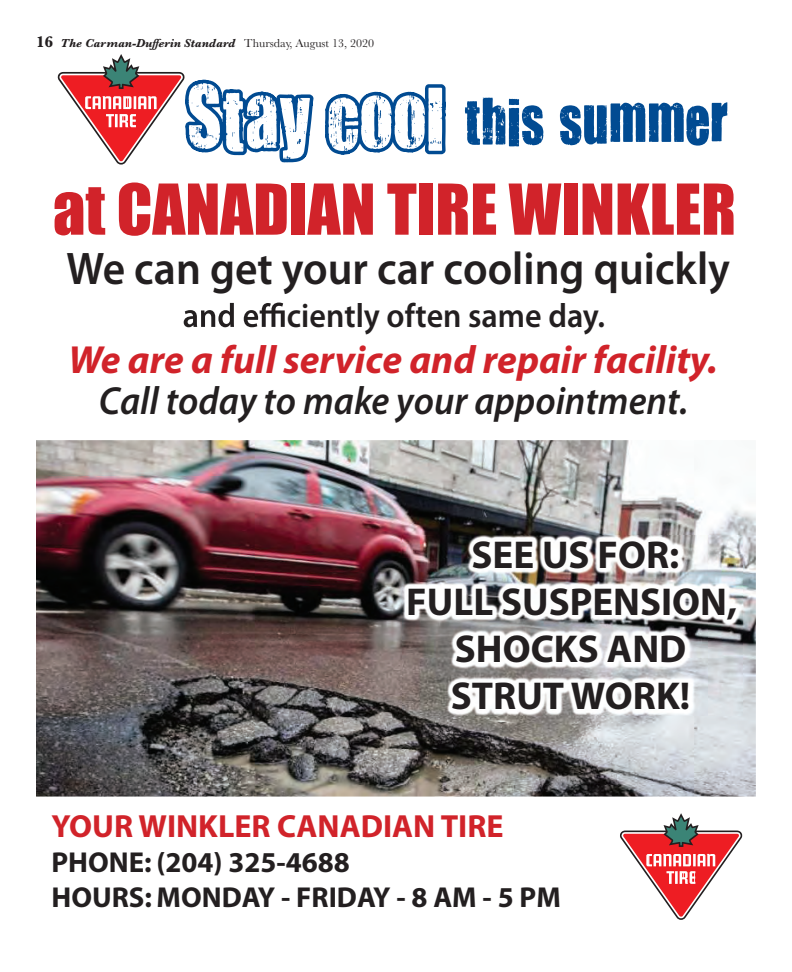
<style>
.page{position:relative;width:792px;height:972px;background:#fff}
.page>*{position:absolute;margin:0;border:0;box-sizing:border-box;transform-origin:0 0}
.t1{font:64.7px "Impact";color:#d1232a}
.t2{font:600 45.9px "Myriad Pro";color:#231f20;scale:.95 1}
.t3{font:italic 700 39.4px/41.4px "Myriad Pro";color:#d1232a;text-align:center}
.t4{font:700 39px/46.8px "Myriad";color:#231f20;text-align:center}
.t5{font:600 33.8px "Myriad Pro";color:#231f20;scale:.95 1}
.t6{font:700 32.1px "Myriad";color:#d1232a}
.t7{font:700 28.9px/34.7px "Myriad";color:#231f20}
.t8{font:italic 700 12px "Baskerville";color:#231f20}
.s1{font-style:normal;font-size:16px}
.s2{font-weight:400;font-style:normal}
.s3{font-weight:600;color:#231f20}
</style>
<div class="page">
<svg style="left:620px;top:813px;width:123px;height:107px"></svg>
<svg style="left:184px;top:303px;width:101px;height:24px"></svg>
<svg style="left:464px;top:97px;width:80px;height:50px"></svg>
<svg style="left:559px;top:102px;width:169px;height:44px"></svg>
<svg style="left:57px;top:54px;width:257px;height:111px"></svg>
<svg style="left:325px;top:84px;width:121px;height:71px"></svg>
<img style="left:36px;top:440px;width:720px;height:357px">
<img style="left:402px;top:535px;width:341px;height:181px">
<p class="t8" style="left:36px;top:39px;width:340px"><span class="s1">16</span> The Carman-Dufferin Standard <span class="s2">Thursday, August 13, 2020</span></p>
<p class="t1" style="left:53px;top:189px;width:685px">at CANADIAN TIRE WINKLER</p>
<p class="t2" style="left:66px;top:251px;width:700px">We can get your car cooling quickly</p>
<p class="t5" style="left:287px;top:303px;width:337px">ciently often same day.</p>
<p class="t3" style="left:68px;top:338px;width:651px">We are a full service and repair facility.<br><span class="s3">Call today to make your appointment.</span></p>
<p class="t4" style="left:406px;top:535px;width:332px">SEE US FOR:<br>FULL SUSPENSION,<br>SHOCKS AND<br>STRUT WORK!</p>
<p class="t6" style="left:51px;top:814px;width:454px">YOUR WINKLER CANADIAN TIRE</p>
<p class="t7" style="left:51px;top:847px;width:511px">PHONE: (204) 325-4688<br>HOURS: MONDAY - FRIDAY - 8 AM - 5 PM</p>
</div>
